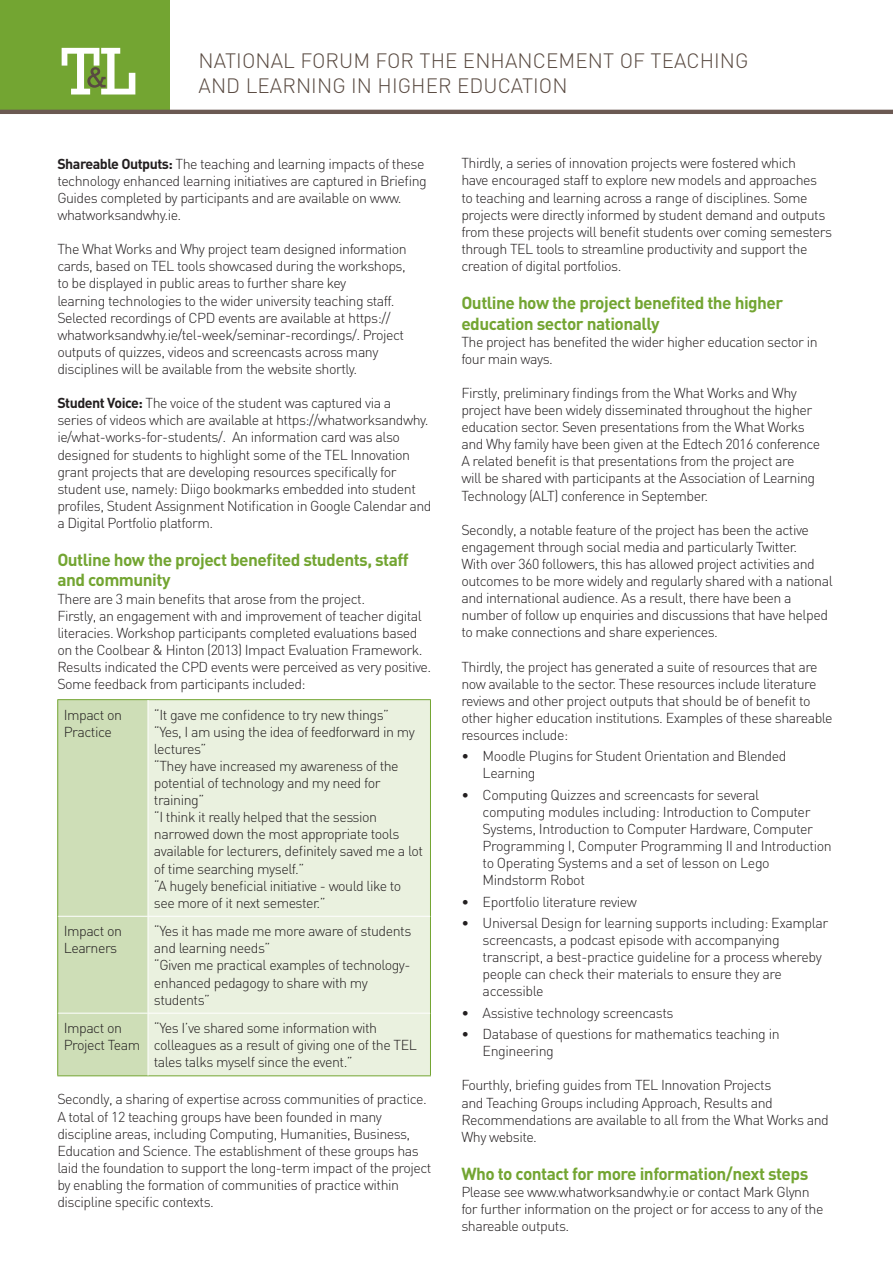
<style>
.page{position:relative;width:893px;height:1263px;background:#fff}
.page>*{position:absolute;margin:0;border:0;box-sizing:border-box;transform-origin:0 0}
.t1{font:300 20.55px/25.7px "DIN";letter-spacing:.005em;color:#594a41}
.Header_1_1{font:700 17.25px/20.7px "DIN";letter-spacing:-.03em;color:#73a532}
.Body_Text{font:300 14.25px/17.1px "DIN";letter-spacing:-.035em;color:#231f20}
.Bullet_Text{font:300 14.25px/17.1px "DIN";letter-spacing:-.03em;color:#231f20}
.s1{font-weight:700}
</style>
<div class="page">
<div style="left:0;top:0;width:170px;height:112px;background:#73a532"></div>
<svg style="left:62px;top:48px;width:73px;height:46px"></svg>
<hr style="left:0;top:110px;width:893px;height:4px;background:#6b5952">
<div style="left:58px;top:700px;width:90px;height:375px;background:#cedeb7"></div>
<div style="left:149px;top:700px;width:281px;height:375px;background:#eaf1df"></div>
<hr style="left:57px;top:699px;width:91px;height:1px;background:#73a532">
<hr style="left:57px;top:700px;width:1px;height:216px;background:#73a532">
<hr style="left:148px;top:699px;width:283px;height:1px;background:#73a532">
<hr style="left:430px;top:700px;width:1px;height:216px;background:#73a532">
<hr style="left:57px;top:916px;width:1px;height:97px;background:#73a532">
<hr style="left:430px;top:916px;width:1px;height:97px;background:#73a532">
<hr style="left:57px;top:1013px;width:1px;height:62px;background:#73a532">
<hr style="left:430px;top:1013px;width:1px;height:62px;background:#73a532">
<hr style="left:57px;top:1075px;width:91px;height:1px;background:#73a532">
<hr style="left:148px;top:1075px;width:283px;height:1px;background:#73a532">
<hr style="left:58px;top:916px;width:90px;height:1px;background:#fff">
<hr style="left:148px;top:916px;width:282px;height:1px;background:#fff">
<hr style="left:58px;top:1013px;width:90px;height:1px;background:#fff">
<hr style="left:148px;top:1013px;width:282px;height:1px;background:#fff">
<p class="t1" style="left:199px;top:47px;width:551px">NATIONAL FORUM FOR THE ENHANCEMENT OF TEACHING<br>AND LEARNING IN HIGHER EDUCATION</p>
<p class="Body_Text" style="left:57px;top:155px;width:371px"><span class="s1">Shareable Outputs:</span> The teaching and learning impacts of these technology enhanced learning initiatives are captured in Briefing Guides completed by participants and are available on www. whatworksandwhy.ie.</p>
<p class="Body_Text" style="left:57px;top:240px;width:351px">The What Works and Why project team designed information cards, based on TEL tools showcased during the workshops, to be displayed in public areas to further share key<br>learning technologies to the wider university teaching staff.<br>Selected recordings of CPD events are available at https:// whatworksandwhy.ie/tel-week/seminar-recordings/. Project outputs of quizzes, videos and screencasts across many disciplines will be available from the website shortly.</p>
<p class="Body_Text" style="left:57px;top:394px;width:376px"><span class="s1">Student Voice:</span> The voice of the student was captured via a<br>series of videos which are available at https://whatworksandwhy. ie/what-works-for-students/. An information card was also designed for students to highlight some of the TEL Innovation grant projects that are developing resources specifically for student use, namely: Diigo bookmarks embedded into student profiles, Student Assignment Notification in Google Calendar and a Digital Portfolio platform.</p>
<p class="Header_1_1" style="left:57px;top:548px;width:353px">Outline how the project benefited students, staff and community</p>
<p class="Body_Text" style="left:57px;top:590px;width:309px">There are 3 main benefits that arose from the project.</p>
<p class="Body_Text" style="left:57px;top:607px;width:375px">Firstly, an engagement with and improvement of teacher digital literacies. Workshop participants completed evaluations based on the Coolbear &amp; Hinton (2013) Impact Evaluation Framework.<br>Results indicated the CPD events were perceived as very positive.<br>Some feedback from participants included:</p>
<p class="Body_Text" style="left:64px;top:706px;width:60px">Impact on<br>Practice</p>
<p class="Body_Text" style="left:154px;top:706px;width:237px">“It gave me confidence to try new things”</p>
<p class="Body_Text" style="left:154px;top:723px;width:263px">“Yes, I am using the idea of feedforward in my lectures”</p>
<p class="Body_Text" style="left:154px;top:757px;width:246px">“They have increased my awareness of the potential of technology and my need for training”</p>
<p class="Body_Text" style="left:154px;top:808px;width:270px">“I think it really helped that the session narrowed down the most appropriate tools available for lecturers, definitely saved me a lot of time searching myself.”</p>
<p class="Body_Text" style="left:154px;top:877px;width:249px">“A hugely beneficial initiative - would like to see more of it next semester.”</p>
<p class="Body_Text" style="left:64px;top:922px;width:60px">Impact on<br>Learners</p>
<p class="Body_Text" style="left:154px;top:922px;width:259px">“Yes it has made me more aware of students and learning needs”</p>
<p class="Body_Text" style="left:154px;top:957px;width:258px">“Given me practical examples of technology&shy;enhanced pedagogy to share with my students”</p>
<p class="Body_Text" style="left:64px;top:1019px;width:78px">Impact on<br>Project Team</p>
<p class="Body_Text" style="left:154px;top:1019px;width:264px">“Yes I’ve shared some information with colleagues as a result of giving one of the TEL tales talks myself since the event.”</p>
<p class="Body_Text" style="left:57px;top:1090px;width:376px">Secondly, a sharing of expertise across communities of practice.<br>A total of 12 teaching groups have been founded in many discipline areas, including Computing, Humanities, Business, Education and Science. The establishment of these groups has laid the foundation to support the long-term impact of the project by enabling the formation of communities of practice within discipline specific contexts.</p>
<p class="Body_Text" style="left:461px;top:155px;width:372px">Thirdly, a series of innovation projects were fostered which<br>have encouraged staff to explore new models and approaches to teaching and learning across a range of disciplines. Some projects were directly informed by student demand and outputs from these projects will benefit students over coming semesters through TEL tools to streamline productivity and support the creation of digital portfolios.</p>
<p class="Header_1_1" style="left:461px;top:291px;width:323px">Outline how the project benefited the higher education sector nationally</p>
<p class="Body_Text" style="left:461px;top:333px;width:358px">The project has benefited the wider higher education sector in four main ways.</p>
<p class="Body_Text" style="left:461px;top:384px;width:360px">Firstly, preliminary findings from the What Works and Why project have been widely disseminated throughout the higher education sector. Seven presentations from the What Works and Why family have been given at the Edtech 2016 conference A related benefit is that presentations from the project are<br>will be shared with participants at the Association of Learning Technology (ALT) conference in September.</p>
<p class="Body_Text" style="left:461px;top:521px;width:373px">Secondly, a notable feature of the project has been the active engagement through social media and particularly Twitter.<br>With over 360 followers, this has allowed project activities and outcomes to be more widely and regularly shared with a national and international audience. As a result, there have been a number of follow up enquiries and discussions that have helped to make connections and share experiences.</p>
<p class="Body_Text" style="left:461px;top:658px;width:373px">Thirdly, the project has generated a suite of resources that are now available to the sector. These resources include literature reviews and other project outputs that should be of benefit to other higher education institutions. Examples of these shareable resources include:</p>
<p class="Bullet_Text" style="left:483px;top:747px;width:305px;text-indent:-21px">• Moodle Plugins for Student Orientation and Blended<br>Learning</p>
<p class="Bullet_Text" style="left:483px;top:786px;width:351px;text-indent:-21px">• Computing Quizzes and screencasts for several<br>computing modules including: Introduction to Computer Systems, Introduction to Computer Hardware, Computer Programming I, Computer Programming II and Introduction to Operating Systems and a set of lesson on Lego Mindstorm Robot</p>
<p class="Bullet_Text" style="left:461px;top:893px;width:177px">• Eportfolio literature review</p>
<p class="Bullet_Text" style="left:483px;top:914px;width:347px;text-indent:-21px">• Universal Design for learning supports including: Examplar screencasts, a podcast episode with accompanying transcript, a best-practice guideline for a process whereby people can check their materials to ensure they are accessible</p>
<p class="Bullet_Text" style="left:461px;top:1004px;width:214px">• Assistive technology screencasts</p>
<p class="Bullet_Text" style="left:483px;top:1025px;width:299px;text-indent:-21px">• Database of questions for mathematics teaching in<br>Engineering</p>
<p class="Body_Text" style="left:461px;top:1076px;width:369px">Fourthly, briefing guides from TEL Innovation Projects<br>and Teaching Groups including Approach, Results and Recommendations are available to all from the What Works and Why website.</p>
<p class="Header_1_1" style="left:461px;top:1162px;width:348px">Who to contact for more information/next steps</p>
<p class="Body_Text" style="left:461px;top:1183px;width:364px">Please see www.whatworksandwhy.ie or contact Mark Glynn for further information on the project or for access to any of the shareable outputs.</p>
</div>
